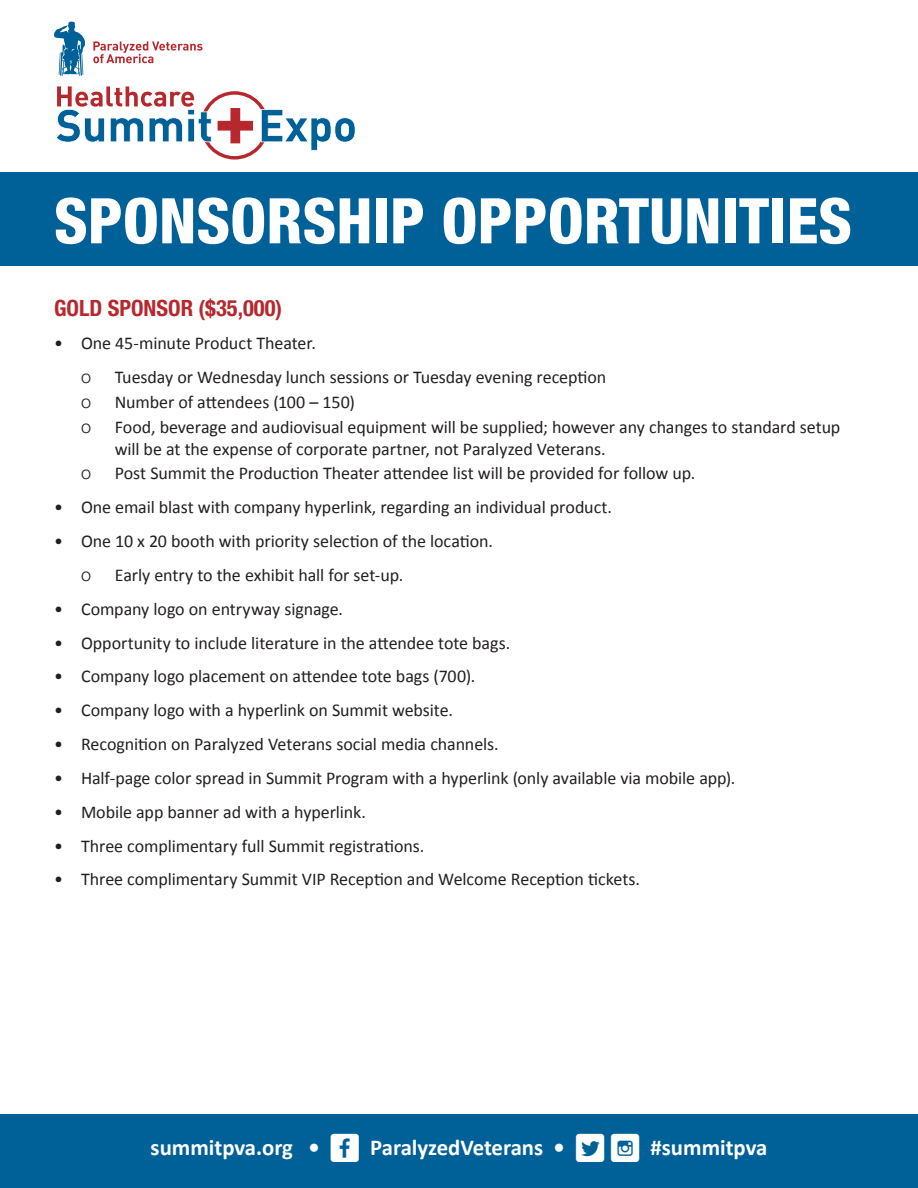
<style>
.page{position:relative;width:918px;height:1188px;background:#fff}
.page>*{position:absolute;margin:0;border:0;box-sizing:border-box;transform-origin:0 0}
.t1{font:800 condensed 63px "Helvetica Neue";color:#fff}
.t2{font:700 22.8px "Calibri";color:#fff}
.t3{font:700 condensed 22.5px "Helvetica Neue";color:#b6282d}
.t4{font:18px/21.6px "Calibri";letter-spacing:-.005em;color:#231f20}
.t5{font:300 18px "Helvetica Neue";color:#231f20}
.s1{font-family:"Social Shapes";font-weight:400;font-size:40.95px}
</style>
<div class="page">
<svg style="left:54px;top:22px;width:31px;height:54px"></svg>
<svg style="left:93px;top:41px;width:110px;height:22px"></svg>
<svg style="left:56px;top:86px;width:300px;height:74px"></svg>
<div style="left:0;top:1115px;width:918px;height:73px;background:#006198"></div>
<div style="left:0;top:172px;width:918px;height:93px;background:#006198"></div>
<p class="t1" style="left:54px;top:182px;width:800px">SPONSORSHIP OPPORTUNITIES</p>
<p class="t3" style="left:54px;top:294px;width:230px">GOLD SPONSOR ($35,000)</p>
<p class="t4" style="left:54px;top:333px;width:264px">• One 45-minute Product Theater.</p>
<p class="t5" style="left:81px;top:366px;width:12px">o</p>
<p class="t4" style="left:115px;top:367px;width:493px">Tuesday or Wednesday lunch sessions or Tuesday evening reception</p>
<p class="t5" style="left:81px;top:391px;width:12px">o</p>
<p class="t4" style="left:115px;top:391px;width:242px">Number of attendees (100 – 150)</p>
<p class="t5" style="left:81px;top:415px;width:12px">o</p>
<p class="t4" style="left:115px;top:416px;width:727px">Food, beverage and audiovisual equipment will be supplied; however any changes to standard setup will be at the expense of corporate partner, not Paralyzed Veterans.</p>
<p class="t5" style="left:81px;top:462px;width:12px">o</p>
<p class="t4" style="left:115px;top:463px;width:582px">Post Summit the Production Theater attendee list will be provided for follow up.</p>
<p class="t4" style="left:54px;top:496px;width:560px">• One email blast with company hyperlink, regarding an individual product.</p>
<p class="t4" style="left:54px;top:530px;width:441px">• One 10 x 20 booth with priority selection of the location.</p>
<p class="t5" style="left:81px;top:563px;width:12px">o</p>
<p class="t4" style="left:115px;top:564px;width:290px">Early entry to the exhibit hall for set-up.</p>
<p class="t4" style="left:54px;top:598px;width:291px">• Company logo on entryway signage.</p>
<p class="t4" style="left:54px;top:632px;width:458px">• Opportunity to include literature in the attendee tote bags.</p>
<p class="t4" style="left:54px;top:666px;width:423px">• Company logo placement on attendee tote bags (700).</p>
<p class="t4" style="left:54px;top:700px;width:400px">• Company logo with a hyperlink on Summit website.</p>
<p class="t4" style="left:54px;top:733px;width:446px">• Recognition on Paralyzed Veterans social media channels.</p>
<p class="t4" style="left:54px;top:767px;width:683px">• Half-page color spread in Summit Program with a hyperlink (only available via mobile app).</p>
<p class="t4" style="left:54px;top:801px;width:314px">• Mobile app banner ad with a hyperlink.</p>
<p class="t4" style="left:54px;top:835px;width:372px">• Three complimentary full Summit registrations.</p>
<p class="t4" style="left:54px;top:869px;width:588px">• Three complimentary Summit VIP Reception and Welcome Reception tickets.</p>
<p class="t2" style="left:151px;top:1133px;width:618px">summitpva.org • <span class="s1">I</span> ParalyzedVeterans • <span class="s1">JL</span> #summitpva</p>
</div>
